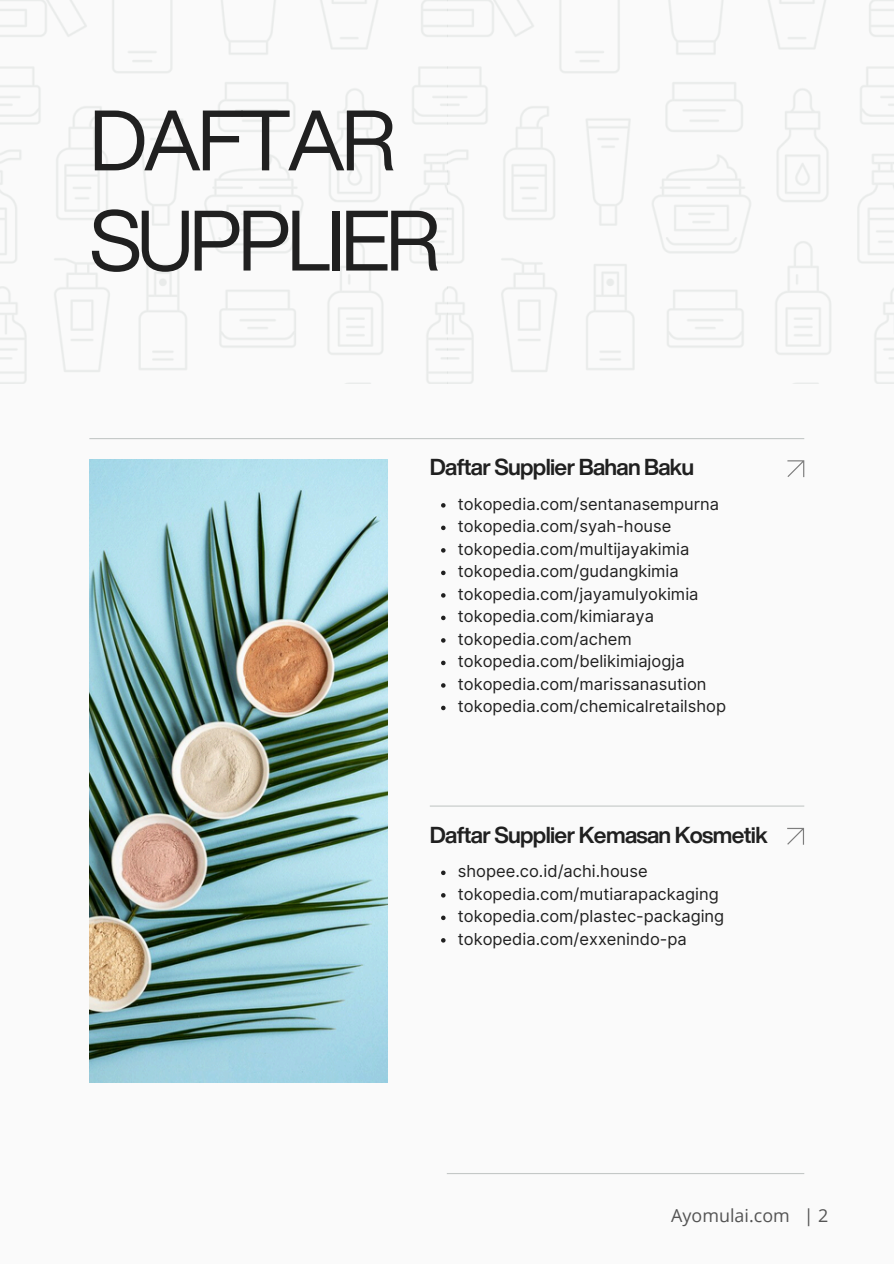
<style>
.page{position:relative;width:894px;height:1264px;background:#fff}
.page>*{position:absolute;margin:0;border:0;box-sizing:border-box;transform-origin:0 0}
.t1{font:84px/100.2px "Helvetica Now Display";letter-spacing:-.05em;color:#202020}
.t2{font:700 22.5px "Helvetica Now Display";letter-spacing:-.03em;color:#202020}
.t3{font:17.85px "Open Sans";color:#545454}
.t4{font:16.5px "Inter";color:#202020}
</style>
<div class="page">
<div style="left:0;top:0;width:893px;height:1263px;background:#fafafa"></div>
<hr style="left:89px;top:438px;width:715px;height:1px;background:#c4c8c7">
<hr style="left:429px;top:805px;width:375px;height:1px;background:#c4c8c7">
<hr style="left:446px;top:1172px;width:358px;height:2px;background:#c4c8c7">
<img style="left:89px;top:460px;width:298px;height:622px">
<svg style="left:441px;top:870px;width:4px;height:5px"></svg>
<svg style="left:441px;top:893px;width:4px;height:4px"></svg>
<svg style="left:441px;top:915px;width:4px;height:5px"></svg>
<svg style="left:441px;top:938px;width:4px;height:4px"></svg>
<svg style="left:441px;top:503px;width:4px;height:4px"></svg>
<svg style="left:441px;top:525px;width:4px;height:5px"></svg>
<svg style="left:441px;top:548px;width:4px;height:4px"></svg>
<svg style="left:441px;top:570px;width:4px;height:5px"></svg>
<svg style="left:441px;top:593px;width:4px;height:4px"></svg>
<svg style="left:441px;top:615px;width:4px;height:5px"></svg>
<svg style="left:441px;top:638px;width:4px;height:4px"></svg>
<svg style="left:441px;top:660px;width:4px;height:5px"></svg>
<svg style="left:441px;top:683px;width:4px;height:4px"></svg>
<svg style="left:441px;top:705px;width:4px;height:5px"></svg>
<svg style="left:787px;top:827px;width:16px;height:17px"></svg>
<svg style="left:787px;top:460px;width:17px;height:17px"></svg>
<p class="t1" style="left:89px;top:89px;width:352px">DAFTAR<br>SUPPLIER</p>
<p class="t2" style="left:429px;top:450px;width:266px">Daftar Supplier Bahan Baku</p>
<h2 class="t4" style="left:457px;top:494px;width:263px">tokopedia.com/sentanasempurna</h2>
<p class="t4" style="left:457px;top:516px;width:215px">tokopedia.com/syah-house</p>
<p class="t4" style="left:457px;top:539px;width:233px">tokopedia.com/multijayakimia</p>
<p class="t4" style="left:457px;top:561px;width:222px">tokopedia.com/gudangkimia</p>
<p class="t4" style="left:457px;top:584px;width:242px">tokopedia.com/jayamulyokimia</p>
<p class="t4" style="left:457px;top:606px;width:198px">tokopedia.com/kimiaraya</p>
<p class="t4" style="left:457px;top:629px;width:175px">tokopedia.com/achem</p>
<p class="t4" style="left:457px;top:651px;width:228px">tokopedia.com/belikimiajogja</p>
<p class="t4" style="left:457px;top:674px;width:250px">tokopedia.com/marissanasution</p>
<p class="t4" style="left:457px;top:696px;width:270px">tokopedia.com/chemicalretailshop</p>
<p class="t2" style="left:429px;top:817px;width:339px">Daftar Supplier Kemasan Kosmetik</p>
<p class="t4" style="left:457px;top:861px;width:191px">shopee.co.id/achi.house</p>
<p class="t4" style="left:457px;top:884px;width:262px">tokopedia.com/mutiarapackaging</p>
<h1 class="t4" style="left:457px;top:906px;width:268px">tokopedia.com/plastec-packaging</h1>
<p class="t4" style="left:457px;top:929px;width:230px">tokopedia.com/exxenindo-pa</p>
<p class="t3" style="left:671px;top:1203px;width:159px">Ayomulai.com | 2</p>
</div>
